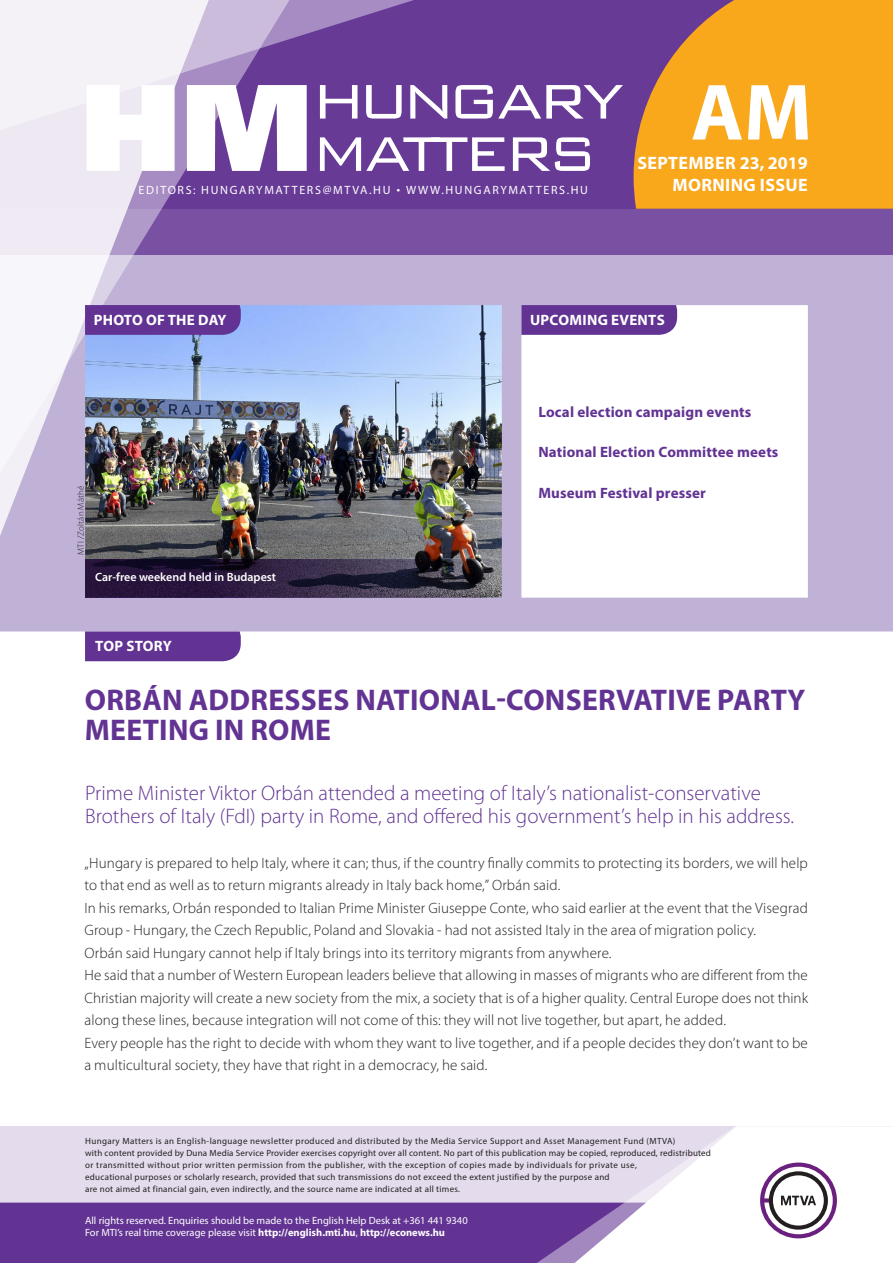
<style>
.page{position:relative;width:893px;height:1263px;background:#fff}
.page>*{position:absolute;margin:0;border:0;box-sizing:border-box;transform-origin:0 0}
.t1{font:700 80.55px "Myriad Pro";color:#fff}
._00_borito_cimsor{font:700 30px/30px "Myriad Pro";letter-spacing:.01em;color:#623393}
._00_borito_alcimsor{font:300 21px/22.5px "Myriad Pro";color:#623393}
.t2{font:700 18px/22.5px "Myriad Pro";letter-spacing:.02em;color:#fff;text-align:right}
._03_kenyer_szöveg-1{font:300 15px/22.5px "Myriad Pro";letter-spacing:.01em;color:#231f20}
._00_borito_cimsorkic{font:700 15px "Myriad Pro";letter-spacing:.01em;color:#623393}
.t3{font:700 15px "Myriad Pro";letter-spacing:.02em;color:#fff}
.t4{font:12px "Myriad Pro";letter-spacing:.14em;color:#fff}
._04_kepalairas{font:600 12px "Myriad Pro";color:#fff}
.t5{font:10.5px/12px "Myriad Pro";color:#fff}
.t6{font:9px/12px "Myriad Pro";letter-spacing:.03em;color:#231f20}
._03_kenyer_szöveg-1-2{font:300 9px "Myriad Pro";letter-spacing:.025em;color:#231f20}
.s1{font-family:"Geogrotesque"}
.s2{font-weight:700}
</style>
<div class="page">
<div style="left:0;top:1126px;width:893px;height:137px;background:#e4dcec"></div>
<div style="left:0;top:1202px;width:506px;height:61px;background:#623393"></div>
<svg style="left:506px;top:1202px;width:69px;height:61px;background:#6b3e99"></svg>
<svg style="left:575px;top:1126px;width:318px;height:137px"></svg>
<svg style="left:0;top:255px;width:893px;height:376px"></svg>
<div style="left:0;top:0;width:893px;height:255px;background:linear-gradient(to bottom,#633493,#72489e)"></div>
<svg style="left:634px;top:0;width:259px;height:209px;background:#ea9c26"></svg>
<img style="left:225px;top:221px;width:83px;height:287px">
<svg style="left:225px;top:0;width:257px;height:221px;background:#744c9f"></svg>
<svg style="left:0;top:0;width:225px;height:610px"></svg>
<svg style="left:87px;top:85px;width:88px;height:86px"></svg>
<svg style="left:187px;top:85px;width:120px;height:86px"></svg>
<svg style="left:320px;top:85px;width:37px;height:34px"></svg>
<svg style="left:366px;top:85px;width:36px;height:34px"></svg>
<svg style="left:410px;top:85px;width:37px;height:34px"></svg>
<svg style="left:455px;top:85px;width:168px;height:34px"></svg>
<svg style="left:320px;top:137px;width:185px;height:34px"></svg>
<svg style="left:513px;top:137px;width:77px;height:34px"></svg>
<div style="left:85px;top:631px;width:156px;height:30px;background:#623393"></div>
<svg style="left:521px;top:305px;width:156px;height:30px;background:#653795"></svg>
<div style="left:85px;top:305px;width:156px;height:30px;background:#623393"></div>
<svg style="left:85px;top:559px;width:417px;height:39px;background:#312641"></svg>
<p class="t4" style="left:139px;top:182px;width:451px">EDITORS: HUNGARYMATTERS@MTVA.HU <span class="s1">¬</span> WWW.HUNGARYMATTERS.HU</p>
<h1 class="t1" style="left:691px;top:60px;width:122px">AM</h1>
<p class="t2" style="left:637px;top:151px;width:172px">SEPTEMBER 23, 2019<br>MORNING ISSUE</p>
<p class="t3" style="left:94px;top:310px;width:134px">PHOTO OF THE DAY</p>
<p class="t3" style="left:530px;top:310px;width:136px">UPCOMING EVENTS</p>
<p class="_03_kenyer_szöveg-1-2" style="left:76px;top:555px;width:71px;rotate:-90deg">MTI /Zoltán Máthé</p>
<p class="_04_kepalairas" style="left:95px;top:569px;width:182px">Car-free weekend held in Budapest</p>
<p class="t3" style="left:95px;top:636px;width:78px">TOP STORY</p>
<p class="_00_borito_cimsorkic" style="left:538px;top:402px;width:214px">Local election campaign events</p>
<p class="_00_borito_cimsorkic" style="left:538px;top:442px;width:242px">National Election Committee meets</p>
<p class="_00_borito_cimsorkic" style="left:538px;top:483px;width:169px">Museum Festival presser</p>
<p class="_00_borito_cimsor" style="left:85px;top:684px;width:722px">ORBÁN ADDRESSES NATIONAL-CONSERVATIVE PARTY<br>MEETING IN ROME</p>
<p class="_00_borito_alcimsor" style="left:85px;top:782px;width:711px">Prime Minister Viktor Orbán attended a meeting of Italy’s nationalist-conservative<br>Brothers of Italy (FdI) party in Rome, and offered his government’s help in his address.</p>
<p class="_03_kenyer_szöveg-1" style="left:85px;top:851px;width:725px">„Hungary is prepared to help Italy, where it can; thus, if the country finally commits to protecting its borders, we will help to that end as well as to return migrants already in Italy back home,” Orbán said.</p>
<p class="_03_kenyer_szöveg-1" style="left:85px;top:896px;width:725px">In his remarks, Orbán responded to Italian Prime Minister Giuseppe Conte, who said earlier at the event that the Visegrad<br>Group - Hungary, the Czech Republic, Poland and Slovakia - had not assisted Italy in the area of migration policy.</p>
<p class="_03_kenyer_szöveg-1" style="left:85px;top:941px;width:528px">Orbán said Hungary cannot help if Italy brings into its territory migrants from anywhere.</p>
<p class="_03_kenyer_szöveg-1" style="left:85px;top:964px;width:725px;text-align:justify">He said that a number of Western European leaders believe that allowing in masses of migrants who are different from the Christian majority will create a new society from the mix, a society that is of a higher quality. Central Europe does not think along these lines, because integration will not come of this: they will not live together, but apart, he added.</p>
<p class="_03_kenyer_szöveg-1" style="left:85px;top:1031px;width:725px">Every people has the right to decide with whom they want to live together, and if a people decides they don’t want to be a multicultural society, they have that right in a democracy, he said.</p>
<p class="t6" style="left:85px;top:1134px;width:627px">Hungary Matters is an English-language newsletter produced and distributed by the Media Service Support and Asset Management Fund (MTVA)<br>with content provided by Duna Media Service Provider exercises copyright over all content. No part of this publication may be copied, reproduced, redistributed or transmitted without prior written permission from the publisher, with the exception of copies made by individuals for private use,<br>educational purposes or scholarly research, provided that such transmissions do not exceed the extent justified by the purpose and<br>are not aimed at financial gain, even indirectly, and the source name are indicated at all times.</p>
<p class="t5" style="left:85px;top:1214px;width:384px">All rights reserved. Enquiries should be made to the English Help Desk at +361 441 9340<br>For MTI’s real time coverage please visit <span class="s2">http://english.mti.hu</span>, <span class="s2">http://econews.hu</span></p>
</div>
